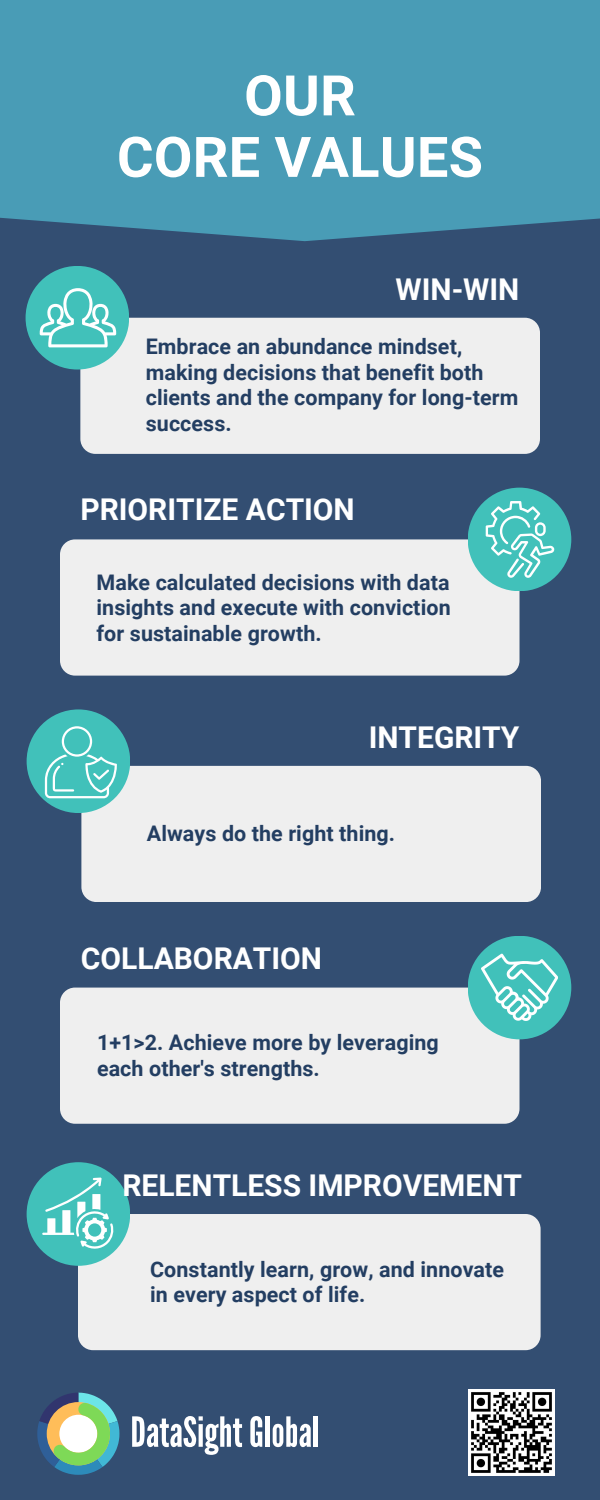
<style>
.page{position:relative;width:600px;height:1500px;background:#334e72}
.page>*{position:absolute;margin:0;border:0;box-sizing:border-box;transform-origin:0 0}
.t1{font:700 56px/61.5px "Roboto";letter-spacing:.005em;color:#fff;text-align:center}
.t2{font:700 30px "Roboto";color:#fff}
.t3{font:700 21.5px/25.5px "Roboto";letter-spacing:.005em;color:#233e62}
</style>
<div class="page">
<div style="left:80px;top:318px;width:460px;height:136px;background:#efefef;border-radius:15px"></div>
<div style="left:26px;top:266px;width:103px;height:104px;background:#41c1ba;border-radius:50%"></div>
<div style="left:81px;top:766px;width:460px;height:136px;background:#efefef;border-radius:15px"></div>
<div style="left:27px;top:709px;width:103px;height:104px;background:#41c1ba;border-radius:50%"></div>
<div style="left:78px;top:1214px;width:463px;height:136px;background:#efefef;border-radius:15px"></div>
<div style="left:27px;top:1162px;width:103px;height:104px;background:#41c1ba;border-radius:50%"></div>
<div style="left:60px;top:539px;width:460px;height:137px;background:#efefef;border-radius:15px"></div>
<div style="left:468px;top:488px;width:103px;height:103px;background:#41c1ba;border-radius:50%"></div>
<div style="left:60px;top:988px;width:460px;height:136px;background:#efefef;border-radius:15px"></div>
<div style="left:468px;top:936px;width:103px;height:103px;background:#41c1ba;border-radius:50%"></div>
<svg style="left:40px;top:288px;width:76px;height:59px"></svg>
<svg style="left:481px;top:954px;width:77px;height:67px"></svg>
<div style="left:0;top:0;width:600px;height:241px;background:#499cb6"></div>
<svg style="left:37px;top:1393px;width:82px;height:82px"></svg>
<svg style="left:132px;top:1416px;width:110px;height:39px"></svg>
<svg style="left:250px;top:1416px;width:12px;height:31px"></svg>
<hr style="left:266px;top:1416px;width:4px;height:31px;background:#fff">
<svg style="left:273px;top:1416px;width:38px;height:31px"></svg>
<hr style="left:314px;top:1416px;width:4px;height:31px;background:#fff">
<img style="left:469px;top:1389px;width:86px;height:86px">
<svg style="left:45px;top:726px;width:72px;height:72px"></svg>
<svg style="left:42px;top:1178px;width:72px;height:71px"></svg>
<svg style="left:486px;top:501px;width:68px;height:77px"></svg>
<h2 class="t1" style="left:117px;top:66px;width:368px">OUR<br>CORE VALUES</h2>
<p class="t2" style="left:396px;top:272px;width:125px">WIN-WIN</p>
<p class="t3" style="left:146px;top:334px;width:374px">Embrace an abundance mindset, making decisions that benefit both clients and the company for long-term success.</p>
<p class="t2" style="left:80px;top:493px;width:276px">PRIORITIZE ACTION</p>
<p class="t3" style="left:97px;top:569px;width:356px;text-align:justify">Make calculated decisions with data insights and execute with conviction for sustainable growth.</p>
<p class="t2" style="left:369px;top:720px;width:152px">INTEGRITY</p>
<h2 class="t3" style="left:147px;top:821px;width:250px">Always do the right thing.</h2>
<p class="t2" style="left:81px;top:941px;width:243px">COLLABORATION</p>
<h2 class="t3" style="left:97px;top:1030px;width:343px">1+1&gt;2. Achieve more by leveraging each other's strengths.</h2>
<h2 class="t2" style="left:122px;top:1168px;width:401px">RELENTLESS IMPROVEMENT</h2>
<p class="t3" style="left:150px;top:1257px;width:356px">Constantly learn, grow, and innovate in every aspect of life.</p>
</div>
